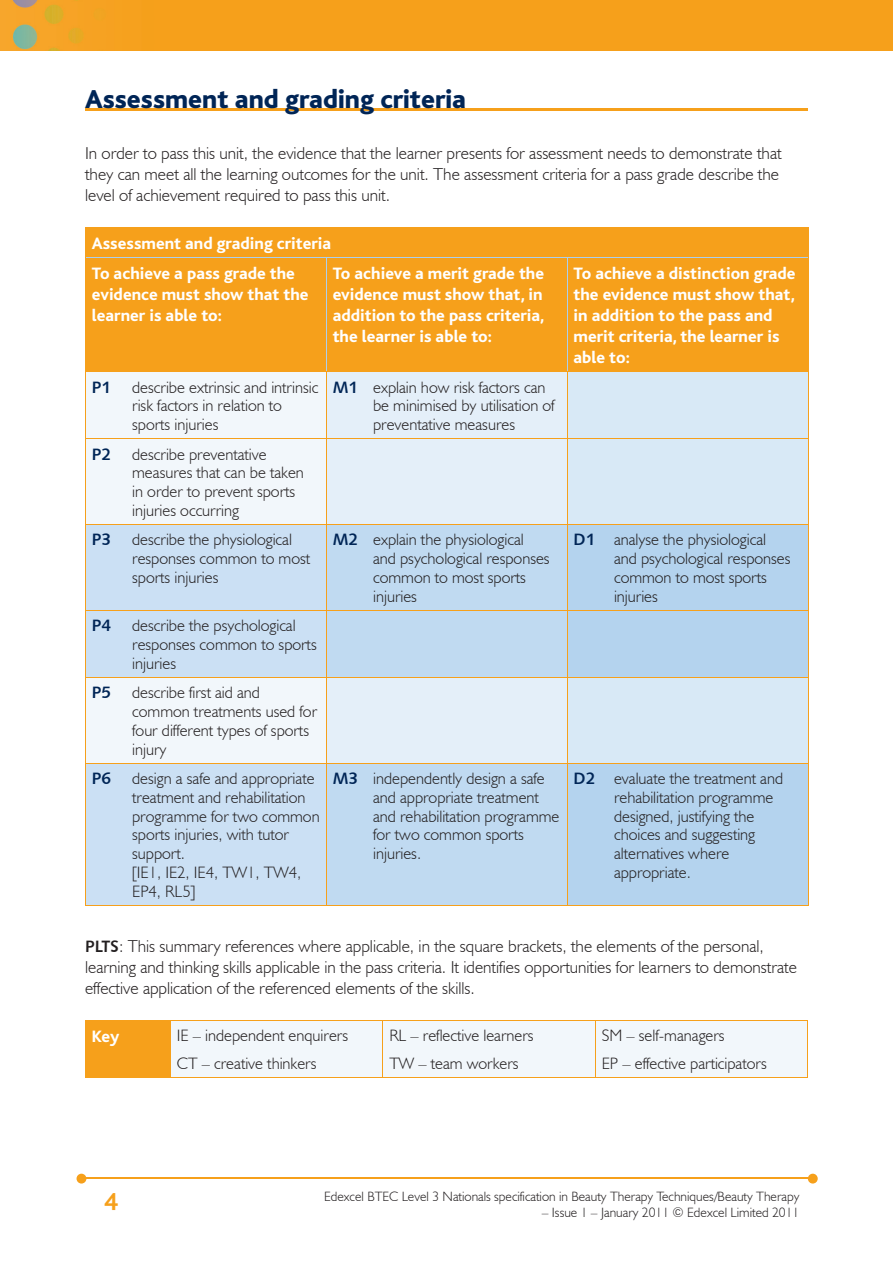
<style>
.page{position:relative;width:893px;height:1263px;background:#fff}
.page>*{position:absolute;margin:0;border:0;box-sizing:border-box;transform-origin:0 0}
.t1{font:800 27px "Bliss";color:#002556}
.t2{font:700 25.5px "Bliss";color:#f6a01b}
.t3{font:300 17.25px/21px "Humanist 521 BT";color:#231f20}
.t4{font:800 17.25px/21px "Bliss";color:#fff}
.t5{font:300 16.5px/18.8px "Humanist 521 BT";color:#231f20}
.t6{font:16.5px "Humanist 531 BT Bold A";color:#002556}
.t7{font:300 13.5px "Humanist 521 BT";color:#231f20}
.s1{font-family:"Humanist 531 BT Bold A";font-weight:400;color:#002556}
.s2{font-family:"Humanist 531 BT Bold A";font-weight:400;font-size:16.5px}
</style>
<div class="page">
<img style="left:0;top:0;width:893px;height:51px">
<hr style="left:82px;top:1178px;width:728px;height:1px;background:#f6a01b">
<svg style="left:808px;top:1174px;width:10px;height:9px"></svg>
<svg style="left:77px;top:1174px;width:9px;height:9px"></svg>
<hr style="left:85px;top:108px;width:723px;height:2px;background:#f6a01b">
<div style="left:86px;top:228px;width:722px;height:143px;background:#f6a01b"></div>
<div style="left:86px;top:372px;width:240px;height:152px;background:#f2f7fb"></div>
<div style="left:327px;top:372px;width:240px;height:152px;background:#e4eff9"></div>
<div style="left:568px;top:372px;width:240px;height:152px;background:#d8e9f6"></div>
<svg style="left:86px;top:525px;width:240px;height:380px;fill:#cbe0f4"></svg>
<svg style="left:327px;top:525px;width:240px;height:380px;background:#c8def2"></svg>
<svg style="left:568px;top:525px;width:240px;height:380px;background:#bcd7ef"></svg>
<svg style="left:85px;top:228px;width:1px;height:29px"></svg>
<svg style="left:808px;top:228px;width:1px;height:29px"></svg>
<hr style="left:85px;top:227px;width:241px;height:1px;background:#f6a01b">
<hr style="left:326px;top:227px;width:241px;height:1px;background:#f6a01b">
<hr style="left:567px;top:227px;width:241px;height:1px;background:#f6a01b">
<hr style="left:85px;top:371px;width:241px;height:1px;background:#f6a01b">
<hr style="left:85px;top:257px;width:1px;height:114px;background:#f6a01b">
<hr style="left:86px;top:257px;width:240px;height:1px;background:#accfed">
<hr style="left:326px;top:371px;width:241px;height:1px;background:#f6a01b">
<hr style="left:326px;top:258px;width:1px;height:113px;background:#accfed">
<hr style="left:326px;top:257px;width:241px;height:1px;background:#accfed">
<hr style="left:567px;top:371px;width:241px;height:1px;background:#f6a01b">
<hr style="left:567px;top:258px;width:1px;height:113px;background:#accfed">
<hr style="left:808px;top:257px;width:1px;height:114px;background:#f6a01b">
<hr style="left:567px;top:257px;width:241px;height:1px;background:#accfed">
<hr style="left:85px;top:372px;width:1px;height:66px;background:#f6a01b">
<hr style="left:326px;top:372px;width:1px;height:66px;background:#f6a01b">
<hr style="left:567px;top:372px;width:1px;height:66px;background:#f6a01b">
<hr style="left:808px;top:372px;width:1px;height:66px;background:#f6a01b">
<hr style="left:326px;top:439px;width:1px;height:85px;background:#f6a01b">
<hr style="left:567px;top:439px;width:1px;height:85px;background:#f6a01b">
<hr style="left:85px;top:439px;width:1px;height:85px;background:#f6a01b">
<hr style="left:808px;top:439px;width:1px;height:85px;background:#f6a01b">
<hr style="left:85px;top:438px;width:241px;height:1px;background:#f6a01b">
<hr style="left:326px;top:438px;width:241px;height:1px;background:#f6a01b">
<hr style="left:567px;top:438px;width:241px;height:1px;background:#f6a01b">
<hr style="left:326px;top:525px;width:1px;height:85px;background:#f6a01b">
<hr style="left:567px;top:525px;width:1px;height:85px;background:#f6a01b">
<hr style="left:85px;top:525px;width:1px;height:85px;background:#f6a01b">
<hr style="left:808px;top:525px;width:1px;height:85px;background:#f6a01b">
<hr style="left:85px;top:524px;width:241px;height:1px;background:#f6a01b">
<hr style="left:326px;top:524px;width:241px;height:1px;background:#f6a01b">
<hr style="left:567px;top:524px;width:241px;height:1px;background:#f6a01b">
<hr style="left:326px;top:610px;width:1px;height:67px;background:#f6a01b">
<hr style="left:567px;top:610px;width:1px;height:67px;background:#f6a01b">
<hr style="left:85px;top:610px;width:1px;height:67px;background:#f6a01b">
<hr style="left:808px;top:610px;width:1px;height:67px;background:#f6a01b">
<hr style="left:85px;top:610px;width:241px;height:1px;background:#f6a01b">
<hr style="left:326px;top:610px;width:241px;height:1px;background:#f6a01b">
<hr style="left:567px;top:610px;width:241px;height:1px;background:#f6a01b">
<hr style="left:326px;top:678px;width:1px;height:85px;background:#f6a01b">
<hr style="left:567px;top:678px;width:1px;height:85px;background:#f6a01b">
<hr style="left:85px;top:678px;width:1px;height:85px;background:#f6a01b">
<hr style="left:808px;top:678px;width:1px;height:85px;background:#f6a01b">
<hr style="left:85px;top:677px;width:241px;height:1px;background:#f6a01b">
<hr style="left:326px;top:677px;width:241px;height:1px;background:#f6a01b">
<hr style="left:567px;top:677px;width:241px;height:1px;background:#f6a01b">
<hr style="left:326px;top:763px;width:1px;height:142px;background:#f6a01b">
<hr style="left:567px;top:763px;width:1px;height:142px;background:#f6a01b">
<hr style="left:85px;top:905px;width:241px;height:1px;background:#f6a01b">
<hr style="left:326px;top:905px;width:241px;height:1px;background:#f6a01b">
<hr style="left:567px;top:905px;width:241px;height:1px;background:#f6a01b">
<hr style="left:85px;top:763px;width:1px;height:142px;background:#f6a01b">
<hr style="left:808px;top:763px;width:1px;height:142px;background:#f6a01b">
<hr style="left:85px;top:763px;width:241px;height:1px;background:#f6a01b">
<hr style="left:326px;top:763px;width:241px;height:1px;background:#f6a01b">
<hr style="left:567px;top:763px;width:241px;height:1px;background:#f6a01b">
<div style="left:85px;top:1020px;width:85px;height:57px;background:#f6a01b"></div>
<div style="left:171px;top:1021px;width:636px;height:56px;background:#f2f7fb"></div>
<hr style="left:85px;top:1077px;width:85px;height:1px;background:#f6a01b">
<hr style="left:170px;top:1077px;width:213px;height:1px;background:#f6a01b">
<hr style="left:383px;top:1077px;width:212px;height:1px;background:#f6a01b">
<hr style="left:595px;top:1077px;width:213px;height:1px;background:#f6a01b">
<hr style="left:170px;top:1021px;width:1px;height:56px;background:#f6a01b">
<hr style="left:383px;top:1021px;width:1px;height:56px;background:#f6a01b">
<hr style="left:595px;top:1021px;width:1px;height:56px;background:#f6a01b">
<hr style="left:807px;top:1021px;width:1px;height:56px;background:#f6a01b">
<hr style="left:170px;top:1020px;width:213px;height:1px;background:#f6a01b">
<hr style="left:383px;top:1020px;width:212px;height:1px;background:#f6a01b">
<hr style="left:595px;top:1020px;width:213px;height:1px;background:#f6a01b">
<h1 class="t1" style="left:85px;top:85px;width:383px">Assessment and grading criteria</h1>
<p class="t3" style="left:85px;top:142px;width:698px">In order to pass this unit, the evidence that the learner presents for assessment needs to demonstrate that they can meet all the learning outcomes for the unit. The assessment criteria for a pass grade describe the level of achievement required to pass this unit.</p>
<p class="t4" style="left:92px;top:229px;width:241px;line-height:30.2px">Assessment and grading criteria<br>To achieve a pass grade the</p>
<p class="t4" style="left:92px;top:284px;width:218px">evidence must show that the learner is able to:</p>
<p class="t4" style="left:333px;top:263px;width:213px;text-align:justify">To achieve a merit grade the evidence must show that, in addition to the pass criteria, the learner is able to:</p>
<p class="t4" style="left:574px;top:263px;width:224px">To achieve a distinction grade the evidence must show that, in addition to the pass and merit criteria, the learner is able to:</p>
<p class="t6" style="left:92px;top:377px;width:21px">P1</p>
<p class="t5" style="left:132px;top:377px;width:188px">describe extrinsic and intrinsic risk factors in relation to sports injuries</p>
<p class="t5" style="left:373px;top:377px;width:183px;text-indent:-40px"><span class="s1">M1</span> explain how risk factors can be minimised by utilisation of preventative measures</p>
<p class="t6" style="left:92px;top:444px;width:21px">P2</p>
<p class="t5" style="left:132px;top:444px;width:173px">describe preventative measures that can be taken in order to prevent sports injuries occurring</p>
<p class="t6" style="left:92px;top:529px;width:21px">P3</p>
<p class="t5" style="left:132px;top:530px;width:179px">describe the physiological responses common to most sports injuries</p>
<p class="t5" style="left:373px;top:530px;width:178px;text-indent:-40px"><span class="s1">M2</span> explain the physiological and psychological responses common to most sports injuries</p>
<p class="t5" style="left:614px;top:530px;width:178px;text-indent:-40px"><span class="s1">D1</span> analyse the physiological and psychological responses common to most sports injuries</p>
<p class="t6" style="left:92px;top:615px;width:21px">P4</p>
<p class="t5" style="left:132px;top:616px;width:186px">describe the psychological responses common to sports injuries</p>
<p class="t6" style="left:92px;top:682px;width:21px">P5</p>
<p class="t5" style="left:132px;top:683px;width:186px">describe first aid and common treatments used for four different types of sports injury</p>
<p class="t6" style="left:92px;top:768px;width:21px">P6</p>
<p class="t5" style="left:132px;top:769px;width:189px">design a safe and appropriate treatment and rehabilitation programme for two common sports injuries, with tutor support.<br>[IE1, IE2, IE4, TW1, TW4,<br>EP4, RL5]</p>
<p class="t5" style="left:373px;top:769px;width:188px;text-indent:-40px"><span class="s1">M3</span> independently design a safe and appropriate treatment and rehabilitation programme for two common sports injuries.</p>
<p class="t5" style="left:614px;top:769px;width:171px;text-indent:-40px"><span class="s1">D2</span> evaluate the treatment and rehabilitation programme designed, justifying the choices and suggesting alternatives where appropriate.</p>
<p class="t3" style="left:85px;top:935px;width:713px"><span class="s2">PLTS</span>: This summary references where applicable, in the square brackets, the elements of the personal, learning and thinking skills applicable in the pass criteria. It identifies opportunities for learners to demonstrate effective application of the referenced elements of the skills.</p>
<p class="t4" style="left:92px;top:1026px;width:29px">Key</p>
<p class="t5" style="left:177px;top:1022px;width:173px;line-height:27.3px">IE – independent enquirers<br>CT – creative thinkers</p>
<p class="t5" style="left:389px;top:1022px;width:146px;line-height:27.3px">RL – reflective learners<br>TW – team workers</p>
<p class="t5" style="left:602px;top:1022px;width:166px;line-height:27.3px">SM – self-managers<br>EP – effective participators</p>
<h2 class="t2" style="left:104px;top:1189px;width:15px">4</h2>
<p class="t7" style="left:324px;top:1188px;width:477px">Edexcel BTEC Level 3 Nationals specification in Beauty Therapy Techniques/Beauty Therapy</p>
<p class="t7" style="left:542px;top:1204px;width:259px">– Issue 1 – January 2011 © Edexcel Limited 2011</p>
</div>
